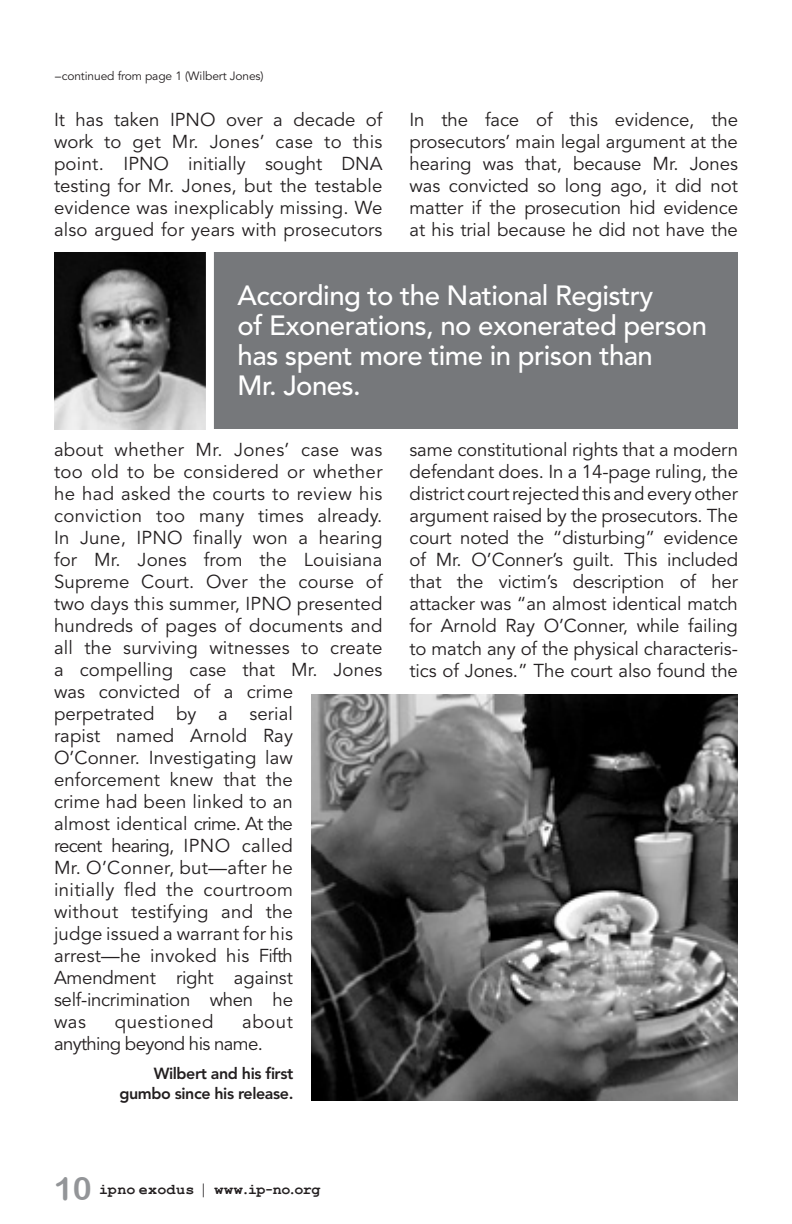
<style>
.page{position:relative;width:792px;height:1224px;background:#fff}
.page>*{position:absolute;margin:0;border:0;box-sizing:border-box;transform-origin:0 0}
.PARAGRAPH_9_3_11__05{font:500 27.6px/30px "Avenir";letter-spacing:-.02em;color:#fff}
.PARAGRAPH_9_3_11__05-2{font:18.6px/22px "Avenir";letter-spacing:.01em;color:#231f20;text-align:justify}
.PARAGRAPH_9_3_11__05-3{font:18.6px/22px "Avenir";letter-spacing:-.035em;color:#231f20}
.PARAGRAPH_9_3_11__05-4{font:18.6px "Avenir";letter-spacing:.03em;color:#231f20}
.CAPTION_HEAVY_8_9{font:800 16px "Avenir";letter-spacing:-.025em;color:#231f20}
.PARAGRAPH_9_3_11{font:700 15px "Courier New";letter-spacing:.01em;color:#231f20}
.TEXT_9_3_11{font:12px "Avenir";letter-spacing:-.01em;color:#231f20;scale:2 1}
.s1{font-family:"Arial Rounded MT Bold";font-weight:400;font-size:32px;color:#939598}
.s2{font-weight:400;font-size:19px}
</style>
<div class="page">
<img style="left:311px;top:695px;width:427px;height:405px">
<div style="left:54px;top:252px;width:684px;height:177px;background:#76787b"></div>
<img style="left:54px;top:252px;width:152px;height:177px">
<div style="left:206px;top:248px;width:8px;height:185px;background:#fff"></div>
<p class="TEXT_9_3_11" style="left:54px;top:69px;width:106px">--‑continued from page 1 (Wilbert Jones)</p>
<p class="PARAGRAPH_9_3_11__05-2" style="left:54px;top:110px;width:330px">It has taken IPNO over a decade of work to get Mr. Jones’ case to this point. IPNO initially sought DNA testing for Mr. Jones, but the testable evidence was inexplicably missing. We also argued for years with prosecutors</p>
<p class="PARAGRAPH_9_3_11__05-2" style="left:410px;top:110px;width:330px">In the face of this evidence, the prosecutors’ main legal argument at the hearing was that, because Mr. Jones was convicted so long ago, it did not matter if the prosecution hid evidence at his trial because he did not have the</p>
<p class="PARAGRAPH_9_3_11__05" style="left:238px;top:281px;width:417px">According to the National Registry</p>
<p class="PARAGRAPH_9_3_11__05" style="left:238px;top:311px;width:471px">of Exonerations, no exonerated person has spent more time in prison than</p>
<p class="PARAGRAPH_9_3_11__05" style="left:238px;top:371px;width:125px">Mr. Jones.</p>
<p class="PARAGRAPH_9_3_11__05-2" style="left:54px;top:440px;width:330px;text-align:left">about whether Mr. Jones’ case was too old to be considered or whether he had asked the courts to review his conviction too many times already.<br>In June, IPNO finally won a hearing for Mr. Jones from the Louisiana<br>Supreme Court. Over the course of two days this summer, IPNO presented hundreds of pages of documents and all the surviving witnesses to create a compelling case that Mr. Jones was convicted of a crime perpetrated by a serial<br>rapist named Arnold Ray<br>O’Conner. Investigating law enforcement knew that the<br>crime had been linked to an<br>almost identical crime. At the<br>recent hearing, IPNO called<br>Mr. O’Conner, but—after he<br>initially fled the courtroom<br>without testifying and the<br>judge issued a warrant for his arrest—he invoked his Fifth<br>Amendment right against self-incrimination when he</p>
<p class="PARAGRAPH_9_3_11__05-2" style="left:54px;top:1012px;width:34px">was</p>
<p class="PARAGRAPH_9_3_11__05-4" style="left:115px;top:1011px;width:100px">questioned</p>
<p class="PARAGRAPH_9_3_11__05-3" style="left:54px;top:1012px;width:240px;text-indent:188px">about anything beyond his name.</p>
<p class="CAPTION_HEAVY_8_9" style="left:154px;top:1064px;width:141px">Wilbert and his first</p>
<p class="CAPTION_HEAVY_8_9" style="left:119px;top:1084px;width:175px">gumbo since his release.</p>
<p class="PARAGRAPH_9_3_11__05-2" style="left:410px;top:440px;width:330px">same constitutional rights that a modern defendant does. In a 14-page ruling, the district court rejected this and every other argument raised by the prosecutors. The court noted the “disturbing” evidence of Mr. O’Conner’s guilt. This included that the victim’s description of her attacker was “an almost identical match for Arnold Ray O’Conner, while failing to match any of the physical characteris&shy;tics of Jones.” The court also found the</p>
<p class="PARAGRAPH_9_3_11" style="left:54px;top:1180px;width:268px"><span class="s1">10</span> ipno exodus <span class="s2">|</span> www.ip-no.org</p>
</div>
